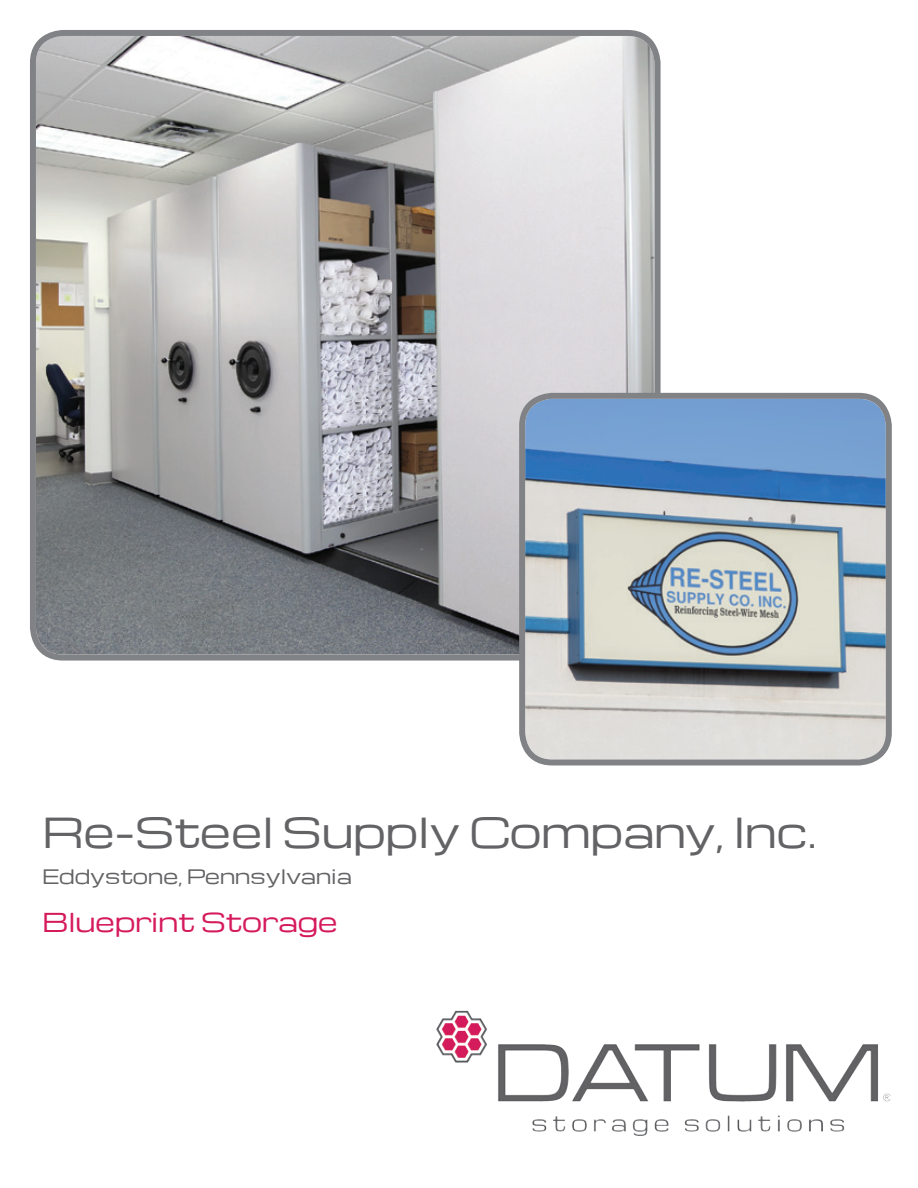
<style>
.page{position:relative;width:918px;height:1188px;background:#fff}
.page>*{position:absolute;margin:0;border:0;box-sizing:border-box;transform-origin:0 0}
.t1{font:40.5px "Michroma";color:#636366}
.t2{font:25.5px "Michroma";color:#d51a5c}
.t3{font:19.5px "Michroma";color:#636366}
</style>
<div class="page">
<img style="left:436px;top:1011px;width:19px;height:49px">
<img style="left:37px;top:37px;width:617px;height:617px">
<div style="left:30px;top:30px;width:631px;height:631px;border:6px solid #808285;border-radius:30px"></div>
<img style="left:525px;top:399px;width:360px;height:359px">
<div style="left:519px;top:393px;width:373px;height:372px;border:6px solid #808285;border-radius:30px"></div>
<p class="t1" style="left:42px;top:811px;width:776px">Re-Steel Supply Company, Inc.</p>
<p class="t3" style="left:42px;top:865px;width:311px">Eddystone, Pennsylvania</p>
<p class="t2" style="left:42px;top:908px;width:297px">Blueprint Storage</p>
</div>
